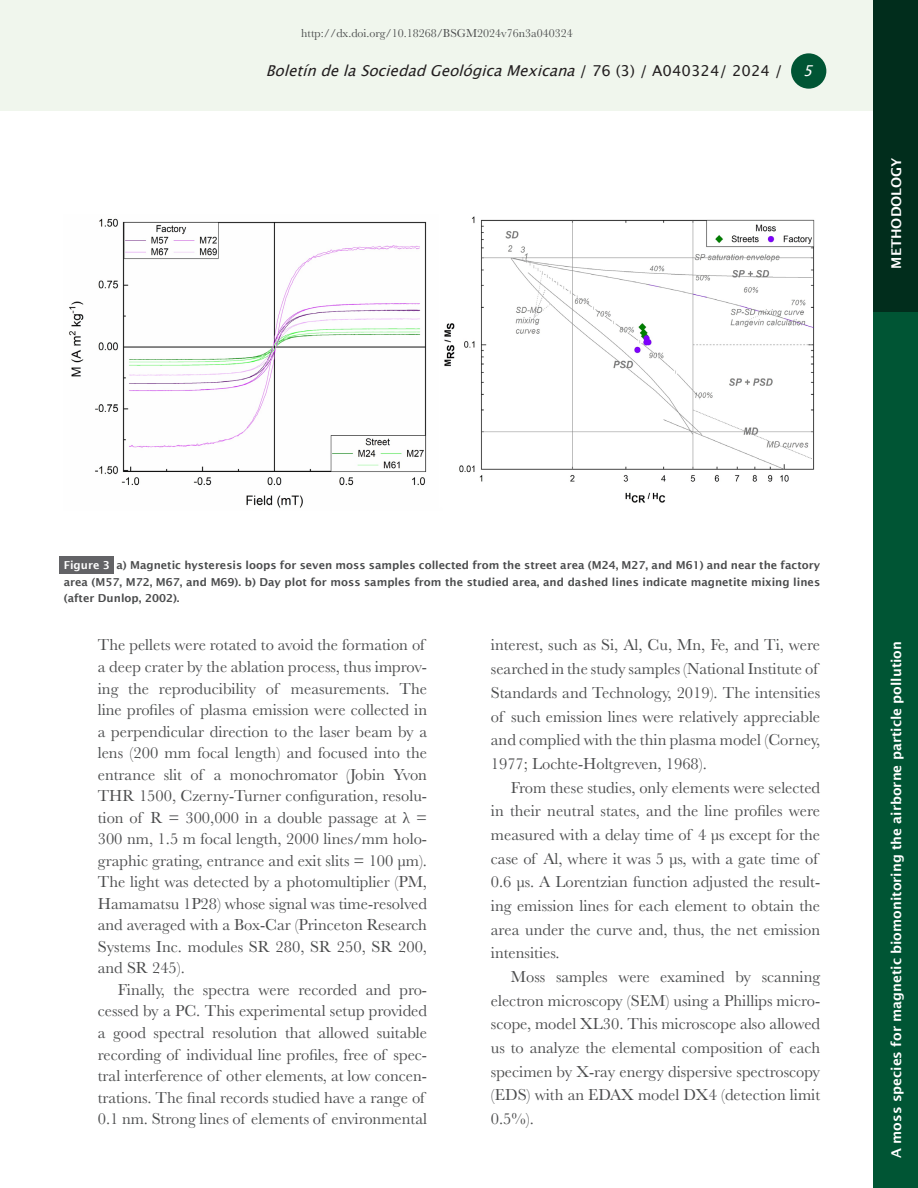
<style>
.page{position:relative;width:918px;height:1188px;background:#fff}
.page>*{position:absolute;margin:0;border:0;box-sizing:border-box;transform-origin:0 0}
.Indented-text{font:16.5px/21.6px "Baskerville";color:#4b4c4d}
.t1{font:italic 15px "Lucida Grande";color:#231f20}
.t2{font:italic 15px "Lucida Grande";color:#fff}
.Section{font:600 13.5px "Lucida Sans";color:#fff}
.t3{font:12px "Baskerville";color:#4b4c4d}
.Figure_foot{font:600 10.95px/16.5px "Lucida Sans";color:#4b4c4d;text-align:justify}
.Figure_foot_number{font:600 10.95px "Lucida Sans";color:#fff}
.s1{font-style:normal}
</style>
<div class="page">
<div style="left:874px;top:311px;width:44px;height:877px;background:#005534"></div>
<div style="left:0;top:0;width:874px;height:111px;background:#f0f6ed"></div>
<div style="left:791px;top:53px;width:35px;height:36px;background:#005534;border-radius:50%"></div>
<div style="left:874px;top:0;width:44px;height:311px;background:#012d1c"></div>
<img style="left:69px;top:216px;width:746px;height:292px">
<div style="left:60px;top:557px;width:54px;height:17px;background:#636366"></div>
<p class="t3" style="left:301px;top:26px;width:273px">http://dx.doi.org/10.18268/BSGM2024v76n3a040324</p>
<p class="t1" style="left:266px;top:62px;width:518px">BoletíndelaSociedadGeológicaMexicana<span class="s1">/ 7 6 ( 3 ) / A 0 4 0 3 2 4 / 2 0 2 4 /</span></p>
<p class="t2" style="left:803px;top:62px;width:19px">5</p>
<p class="Section" style="left:889px;top:269px;width:113px;rotate:-90deg">METHODOLOGY</p>
<p class="Figure_foot" style="left:64px;top:557px;width:758px;text-indent:53px">a) Magnetic hysteresis loops for seven moss samples collected from the street area (M24, M27, and M61) and near the factory area (M57, M72, M67, and M69). b) Day plot for moss samples from the studied area, and dashed lines indicate magnetite mixing lines (after Dunlop, 2002).</p>
<p class="Figure_foot_number" style="left:64px;top:559px;width:48px">Figure 3</p>
<p class="Indented-text" style="left:98px;top:635px;width:331px">The pellets were rotated to avoid the formation of a deep crater by the ablation process, thus improv&shy;ing the reproducibility of measurements. The line profiles of plasma emission were collected in a perpendicular direction to the laser beam by a lens (200 mm focal length) and focused into the entrance slit of a monochromator (Jobin Yvon THR 1500, Czerny-Turner configuration, resolu&shy;tion of R = 300,000 in a double passage at λ = 300 nm, 1.5 m focal length, 2000 lines/mm holo&shy;graphic grating, entrance and exit slits = 100 µm).<br>The light was detected by a photomultiplier (PM, Hamamatsu 1P28) whose signal was time-resolved and averaged with a Box-Car (Princeton Research Systems Inc. modules SR 280, SR 250, SR 200, and SR 245).</p>
<p class="Indented-text" style="left:98px;top:979px;width:331px;text-indent:20px">Finally, the spectra were recorded and pro&shy;cessed by a PC. This experimental setup provided a good spectral resolution that allowed suitable recording of individual line profiles, free of spec&shy;tral interference of other elements, at low concen&shy;trations. The final records studied have a range of 0.1 nm. Strong lines of elements of environmental</p>
<p class="Indented-text" style="left:491px;top:634px;width:331px;line-height:23.7px">interest, such as Si, Al, Cu, Mn, Fe, and Ti, were searched in the study samples (National Institute of Standards and Technology, 2019). The intensities of such emission lines were relatively appreciable and complied with the thin plasma model (Corney, 1977; Lochte-Holtgreven, 1968).</p>
<p class="Indented-text" style="left:491px;top:776px;width:331px;line-height:23.7px;text-indent:20px">From these studies, only elements were selected in their neutral states, and the line profiles were measured with a delay time of 4 μs except for the case of Al, where it was 5 μs, with a gate time of 0.6 μs. A Lorentzian function adjusted the result&shy;ing emission lines for each element to obtain the area under the curve and, thus, the net emission intensities.</p>
<p class="Indented-text" style="left:491px;top:965px;width:331px;line-height:23.7px;text-align:justify;text-indent:20px">Moss samples were examined by scanning electron microscopy (SEM) using a Phillips micro&shy;scope, model XL30. This microscope also allowed us to analyze the elemental composition of each specimen by X-ray energy dispersive spectroscopy (EDS) with an EDAX model DX4 (detection limit 0.5%).</p>
<p class="Section" style="left:889px;top:1158px;width:518px;rotate:-90deg">A moss species for magnetic biomonitoring the airborne particle pollution</p>
</div>
